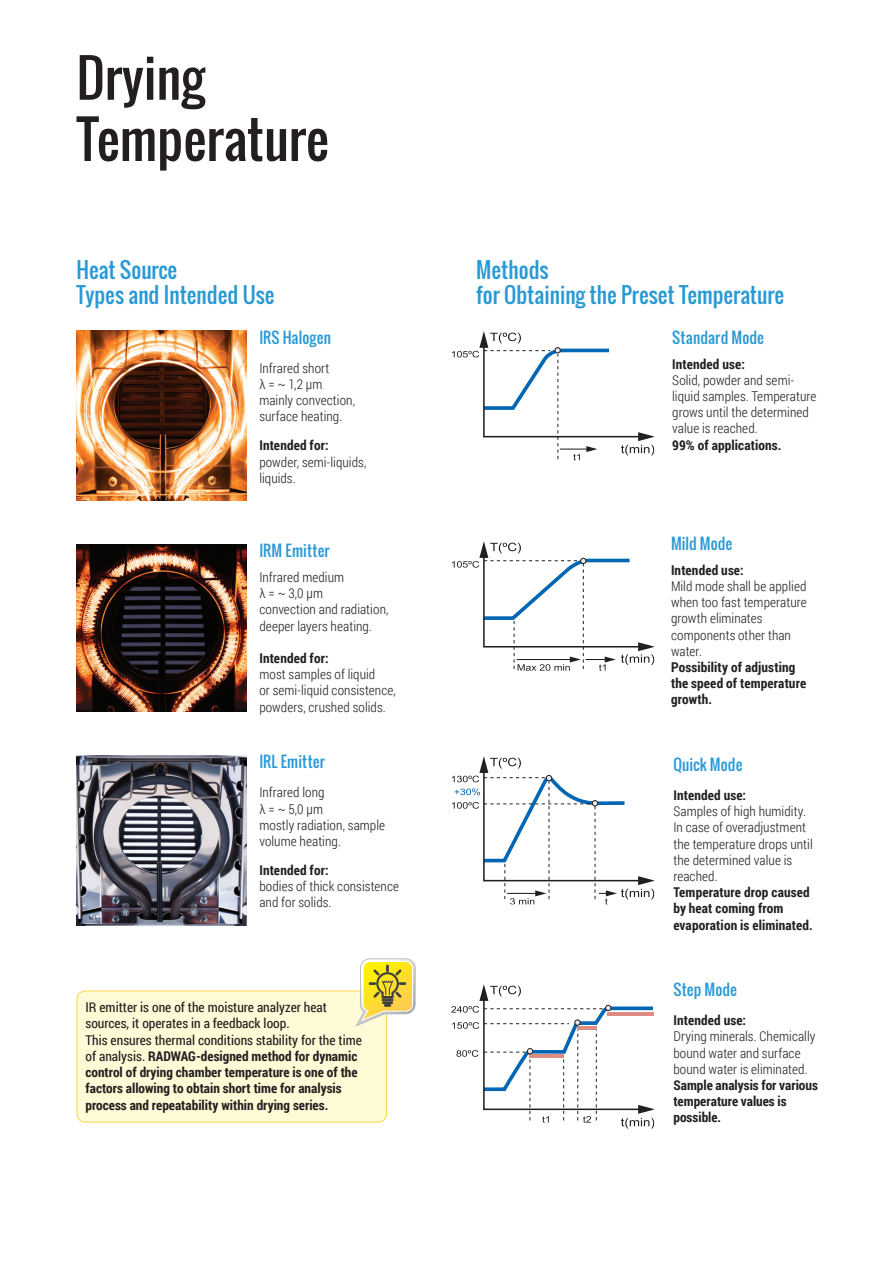
<style>
.page{position:relative;width:893px;height:1263px;background:#fff}
.page>*{position:absolute;margin:0;border:0;box-sizing:border-box;transform-origin:0 0}
.t1{font:51px/61.2px "Oswald";color:#231f20}
.t2{font:21.3px/25.5px "Oswald";color:#2999d5}
.t3{font:15px "Oswald";letter-spacing:.01em;color:#2999d5}
.t4{font:300 13.5px/16.2px "Roboto Condensed";letter-spacing:.005em;color:#231f20}
.t5{font:700 13.5px/16.2px "Roboto Condensed";color:#231f20}
.s1{font-weight:400}
</style>
<div class="page">
<div style="left:77px;top:991px;width:310px;height:131px;background:#fffbd6;border-radius:9px"></div>
<div style="left:77px;top:991px;width:310px;height:131px;border:1px solid #fed34c;border-radius:9px"></div>
<svg style="left:356px;top:958px;width:59px;height:68px"></svg>
<svg style="left:452px;top:331px;width:203px;height:129px"></svg>
<svg style="left:452px;top:541px;width:203px;height:130px"></svg>
<svg style="left:453px;top:758px;width:200px;height:145px"></svg>
<svg style="left:453px;top:984px;width:200px;height:145px"></svg>
<img style="left:77px;top:756px;width:170px;height:170px">
<img style="left:77px;top:330px;width:170px;height:170px">
<img style="left:77px;top:544px;width:170px;height:168px">
<h1 class="t1" style="left:77px;top:47px;width:254px">Drying<br>Temperature</h1>
<h2 class="t2" style="left:77px;top:257px;width:199px">Heat Source<br>Types and Intended Use</h2>
<h2 class="t2" style="left:476px;top:257px;width:309px">Methods<br>for Obtaining the Preset Temperature</h2>
<p class="t3" style="left:259px;top:326px;width:73px">IRS Halogen</p>
<p class="t4" style="left:259px;top:359px;width:97px">Infrared short<br>λ = ~ 1,2 μm mainly convection, surface heating.</p>
<p class="t5" style="left:259px;top:437px;width:71px">Intended for:</p>
<p class="t4" style="left:259px;top:453px;width:108px">powder, semi-liquids, liquids.</p>
<p class="t3" style="left:259px;top:540px;width:72px">IRM Emitter</p>
<p class="t4" style="left:259px;top:569px;width:131px">Infrared medium<br>λ = ~ 3,0 μm<br>convection and radiation, deeper layers heating.</p>
<p class="t5" style="left:259px;top:650px;width:71px">Intended for:</p>
<p class="t4" style="left:259px;top:666px;width:138px">most samples of liquid<br>or semi-liquid consistence, powders, crushed solids.</p>
<p class="t3" style="left:259px;top:751px;width:67px">IRL Emitter</p>
<p class="t4" style="left:259px;top:784px;width:127px">Infrared long<br>λ = ~ 5,0 μm<br>mostly radiation, sample volume heating.</p>
<p class="t5" style="left:259px;top:861px;width:71px">Intended for:</p>
<p class="t4" style="left:259px;top:878px;width:141px">bodies of thick consistence and for solids.</p>
<p class="t5" style="left:86px;top:999px;width:278px"><span class="s1">IR emitter is one of the moisture analyzer heat sources, it operates in a feedback loop.<br>This ensures thermal conditions stability for the time of analysis.</span> RADWAG-designed method for dynamic control of drying chamber temperature is one of the factors allowing to obtain short time for analysis process and repeatability within drying series.</p>
<p class="t3" style="left:672px;top:326px;width:93px">Standard Mode</p>
<p class="t5" style="left:672px;top:355px;width:74px">Intended use:</p>
<p class="t4" style="left:672px;top:371px;width:146px">Solid, powder and semi&shy;liquid samples. Temperature grows until the determined value is reached.</p>
<p class="t5" style="left:672px;top:436px;width:111px">99% of applications.</p>
<p class="t3" style="left:671px;top:532px;width:63px">Mild Mode</p>
<p class="t5" style="left:671px;top:561px;width:74px">Intended use:</p>
<p class="t4" style="left:671px;top:577px;width:137px">Mild mode shall be applied when too fast temperature growth eliminates components other than water.</p>
<p class="t5" style="left:671px;top:658px;width:137px">Possibility of adjusting the speed of temperature growth.</p>
<p class="t3" style="left:673px;top:753px;width:71px">Quick Mode</p>
<p class="t5" style="left:673px;top:786px;width:74px">Intended use:</p>
<p class="t4" style="left:673px;top:803px;width:141px">Samples of high humidity.<br>In case of overadjustment the temperature drops until the determined value is reached.</p>
<p class="t5" style="left:673px;top:884px;width:141px">Temperature drop caused by heat coming from evaporation is eliminated.</p>
<p class="t3" style="left:673px;top:978px;width:65px">Step Mode</p>
<p class="t5" style="left:673px;top:1012px;width:74px">Intended use:</p>
<p class="t4" style="left:673px;top:1028px;width:144px">Drying minerals. Chemically bound water and surface bound water is eliminated.</p>
<p class="t5" style="left:673px;top:1076px;width:146px">Sample analysis for various temperature values is possible.</p>
</div>
